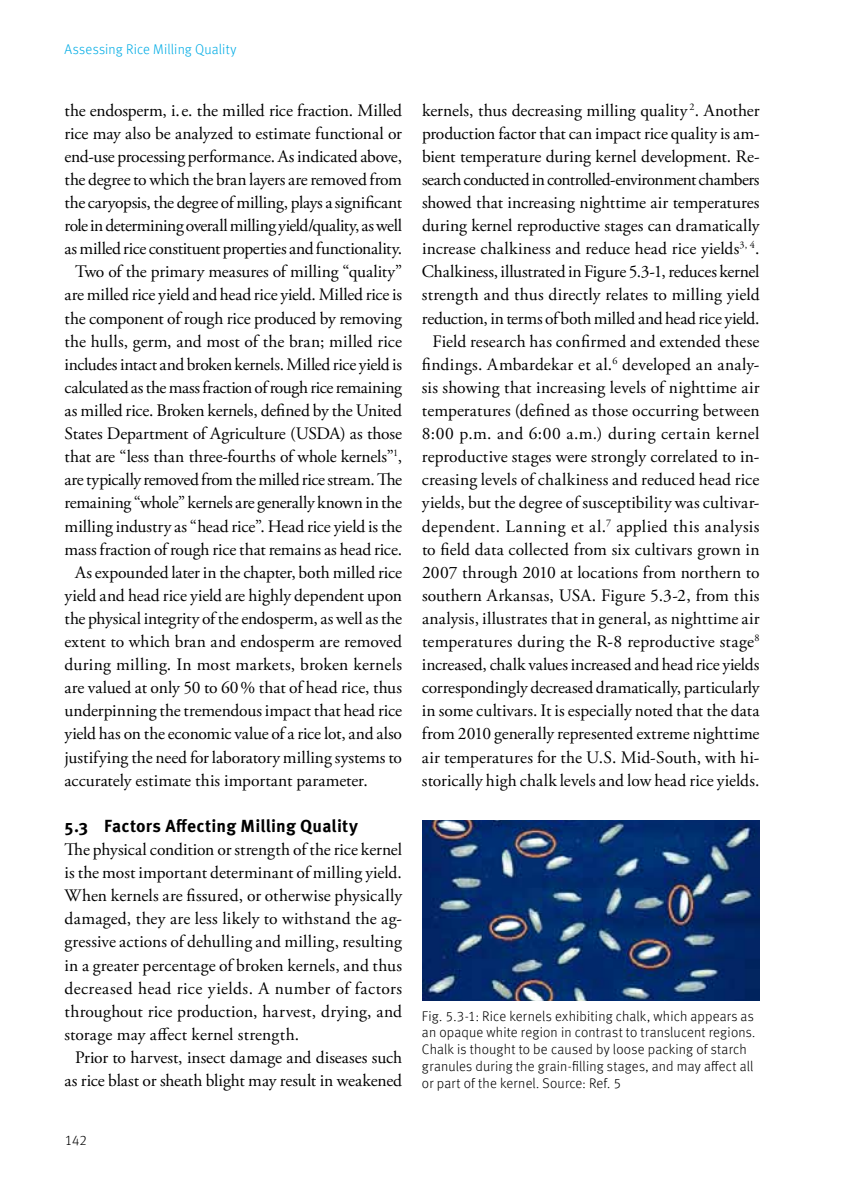
<style>
.page{position:relative;width:844px;height:1191px;background:#fff}
.page>*{position:absolute;margin:0;border:0;box-sizing:border-box;transform-origin:0 0}
.t1{font:17.5px/23.1px "Adobe Garamond Pro";letter-spacing:-.005em;color:#000;text-align:justify}
.t2{font:17.5px "Adobe Garamond Pro";letter-spacing:-.025em;color:#000}
.t3{font:17.5px "Adobe Garamond Pro";letter-spacing:.015em;color:#000}
.t4{font:700 17.5px "Meta OT";letter-spacing:.01em;color:#000}
.t5{font:300 14px/16.8px "Meta Offc";letter-spacing:.01em;color:#000}
.t6{font:300 14px "Meta Offc";letter-spacing:.015em;color:#00ace5}
</style>
<div class="page">
<img style="left:422px;top:820px;width:337px;height:180px">
<p class="t6" style="left:64px;top:41px;width:173px">Assessing Rice Milling Quality</p>
<p class="t1" style="left:64px;top:99px;width:339px">the endosperm, i.e. the milled rice fraction. Milled</p>
<p class="t1" style="left:64px;top:122px;width:339px">rice may also be analyzed to estimate functional or</p>
<p class="t1" style="left:64px;top:145px;width:339px">end-use processing performance. As indicated above,</p>
<p class="t1" style="left:64px;top:168px;width:339px">the degree to which the bran layers are removed from</p>
<p class="t1" style="left:64px;top:191px;width:339px">the caryopsis, the degree of milling, plays a significant</p>
<p class="t2" style="left:64px;top:215px;width:339px">role in determining overall milling yield/quality, as well</p>
<p class="t1" style="left:64px;top:238px;width:339px">as milled rice constituent properties and functionality.</p>
<p class="t1" style="left:75px;top:261px;width:328px">Two of the primary measures of milling “quality”</p>
<p class="t1" style="left:64px;top:284px;width:339px">are milled rice yield and head rice yield. Milled rice is</p>
<p class="t1" style="left:64px;top:307px;width:339px">the component of rough rice produced by removing</p>
<p class="t1" style="left:64px;top:330px;width:339px">the hulls, germ, and most of the bran; milled rice</p>
<p class="t1" style="left:64px;top:353px;width:339px">includes intact and broken kernels. Milled rice yield is</p>
<p class="t1" style="left:64px;top:376px;width:339px">calculated as the mass fraction of rough rice remaining</p>
<p class="t1" style="left:64px;top:399px;width:339px">as milled rice. Broken kernels, defined by the United</p>
<p class="t1" style="left:64px;top:422px;width:339px">States Department of Agriculture (USDA) as those</p>
<p class="t1" style="left:64px;top:446px;width:339px">that are “less than three-fourths of whole kernels”<sup>1</sup>,</p>
<p class="t1" style="left:64px;top:469px;width:339px">are typically removed from the milled rice stream. The</p>
<p class="t1" style="left:64px;top:492px;width:339px">remaining “whole” kernels are generally known in the</p>
<p class="t1" style="left:64px;top:515px;width:339px">milling industry as “head rice”. Head rice yield is the</p>
<p class="t1" style="left:64px;top:538px;width:339px">mass fraction of rough rice that remains as head rice.</p>
<p class="t1" style="left:75px;top:561px;width:328px">As expounded later in the chapter, both milled rice</p>
<p class="t1" style="left:64px;top:584px;width:339px">yield and head rice yield are highly dependent upon</p>
<p class="t1" style="left:64px;top:607px;width:339px">the physical integrity of the endosperm, as well as the</p>
<p class="t1" style="left:64px;top:630px;width:339px">extent to which bran and endosperm are removed</p>
<p class="t3" style="left:64px;top:654px;width:339px">during milling. In most markets, broken kernels</p>
<p class="t1" style="left:64px;top:677px;width:339px">are valued at only 50 to 60% that of head rice, thus</p>
<p class="t1" style="left:64px;top:700px;width:339px">underpinning the tremendous impact that head rice</p>
<p class="t1" style="left:64px;top:723px;width:339px">yield has on the economic value of a rice lot, and also</p>
<p class="t1" style="left:64px;top:746px;width:339px">justifying the need for laboratory milling systems to</p>
<p class="t1" style="left:64px;top:769px;width:305px">accurately estimate this important parameter.</p>
<p class="t4" style="left:64px;top:814px;width:295px">5.3 Factors Affecting Milling Quality</p>
<p class="t1" style="left:64px;top:838px;width:339px">The physical condition or strength of the rice kernel is the most important determinant of milling yield.<br>When kernels are fissured, or otherwise physically damaged, they are less likely to withstand the ag&shy;gressive actions of dehulling and milling, resulting in a greater percentage of broken kernels, and thus decreased head rice yields. A number of factors throughout rice production, harvest, drying, and storage may affect kernel strength.</p>
<p class="t1" style="left:64px;top:1046px;width:339px;text-align:right">Prior to harvest, insect damage and diseases such as rice blast or sheath blight may result in weakened</p>
<p class="t5" style="left:64px;top:1132px;width:24px">142</p>
<p class="t1" style="left:422px;top:99px;width:339px;text-align:center">kernels, thus decreasing milling quality <sup>2</sup>. Another production factor that can impact rice quality is am&shy;bient temperature during kernel development. Re&shy;search conducted in controlled-environment chambers showed that increasing nighttime air temperatures during kernel reproductive stages can dramatically increase chalkiness and reduce head rice yields<sup>3,</sup> <sup>4</sup>.<br>Chalkiness, illustrated in Figure 5.3-1, reduces kernel strength and thus directly relates to milling yield reduction, in terms of both milled and head rice yield.<br>Field research has confirmed and extended these findings. Ambardekar et al.<sup>6</sup> developed an analy&shy;sis showing that increasing levels of nighttime air temperatures (defined as those occurring between 8:00 p.m. and 6:00 a.m.) during certain kernel reproductive stages were strongly correlated to in&shy;creasing levels of chalkiness and reduced head rice yields, but the degree of susceptibility was cultivar&shy;dependent. Lanning et al.<sup>7</sup> applied this analysis to field data collected from six cultivars grown in 2007 through 2010 at locations from northern to southern Arkansas, USA. Figure 5.3-2, from this analysis, illustrates that in general, as nighttime air temperatures during the R-8 reproductive stage<sup>8 </sup>increased, chalk values increased and head rice yields correspondingly decreased dramatically, particularly in some cultivars. It is especially noted that the data from 2010 generally represented extreme nighttime air temperatures for the U.S. Mid-South, with hi&shy;storically high chalk levels and low head rice yields.</p>
<p class="t5" style="left:422px;top:1007px;width:335px">Fig. 5.3-1: Rice kernels exhibiting chalk, which appears as an opaque white region in contrast to translucent regions.<br>Chalk is thought to be caused by loose packing of starch granules during the grain-filling stages, and may affect all or part of the kernel. Source: Ref. 5</p>
</div>
